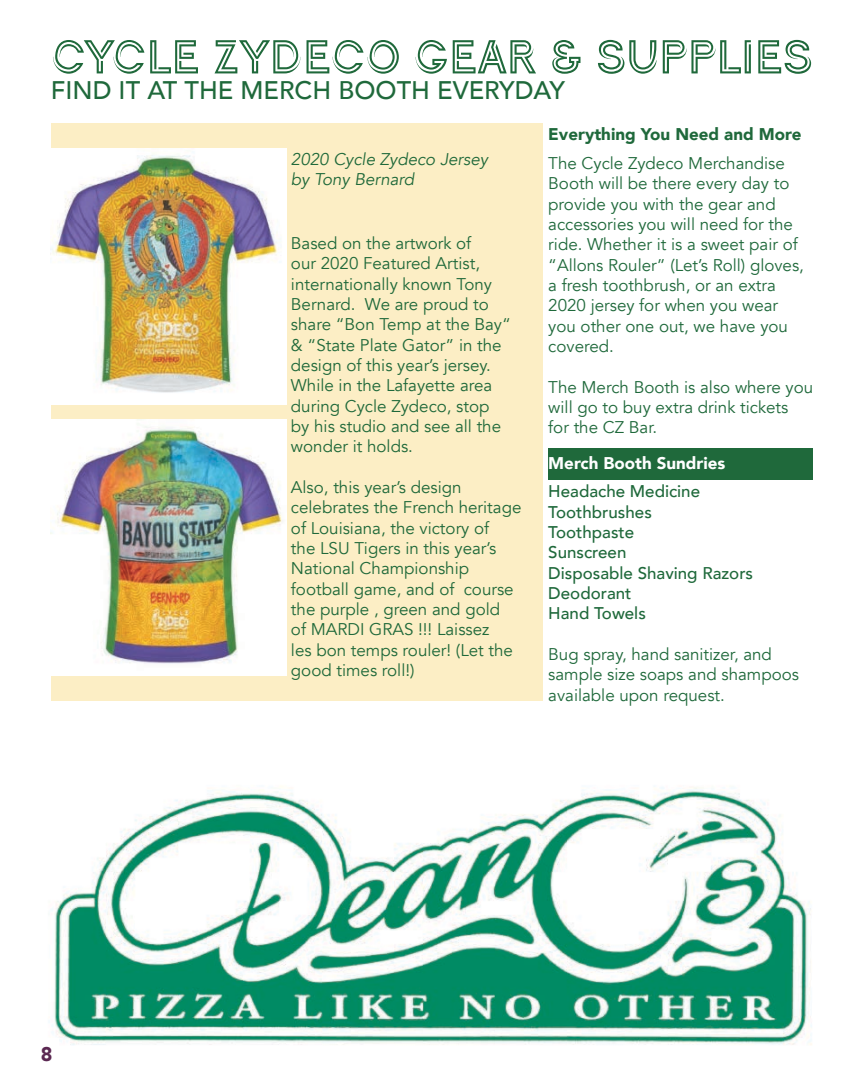
<style>
.page{position:relative;width:864px;height:1080px;background:#fff}
.page>*{position:absolute;margin:0;border:0;box-sizing:border-box;transform-origin:0 0}
.t1{font:50.55px "Continuo";color:#1f693b}
.t2{font:500 25.35px "Avenir";color:#1f693b}
.t3{font:900 19.8px "Avenir";color:#5b2852}
.t4{font:16.95px/20.4px "Avenir";color:#1f693b}
.t5{font:500 16.95px/20.4px "Avenir";color:#1f693b}
.t6{font:italic 16.95px/20.4px "Avenir";color:#1f693b}
.t7{font:900 16.95px "Avenir";color:#1f693b}
.t8{font:900 16.95px "Avenir";color:#fff}
</style>
<div class="page">
<div style="left:548px;top:449px;width:265px;height:31px;background:#1f693b"></div>
<div style="left:51px;top:123px;width:492px;height:578px;background:#fceec5"></div>
<img style="left:49px;top:786px;width:763px;height:259px">
<div style="left:35px;top:1038px;width:24px;height:25px;background:#fff"></div>
<img style="left:51px;top:148px;width:235px;height:257px">
<img style="left:51px;top:419px;width:235px;height:257px">
<h1 class="t1" style="left:51px;top:32px;width:764px">CYCLE ZYDECO GEAR &amp; SUPPLIES</h1>
<h2 class="t2" style="left:51px;top:68px;width:516px">FIND IT AT THE MERCH BOOTH EVERYDAY</h2>
<p class="t3" style="left:41px;top:1037px;width:13px">8</p>
<p class="t6" style="left:291px;top:149px;width:199px">2020 Cycle Zydeco Jersey by Tony Bernard</p>
<p class="t4" style="left:291px;top:233px;width:221px">Based on the artwork of<br>our 2020 Featured Artist, internationally known Tony<br>Bernard. We are proud to share “Bon Temp at the Bay“ &amp; “State Plate Gator” in the design of this year’s jersey.<br>While in the Lafayette area during Cycle Zydeco, stop by his studio and see all the wonder it holds.</p>
<p class="t4" style="left:291px;top:477px;width:232px">Also, this year’s design celebrates the French heritage of Louisiana, the victory of<br>the LSU Tigers in this year’s<br>National Championship football game, and of course the purple , green and gold<br>of MARDI GRAS !!! Laissez<br>les bon temps rouler! (Let the good times roll!)</p>
<p class="t7" style="left:548px;top:120px;width:255px">Everything You Need and More</p>
<p class="t4" style="left:548px;top:153px;width:257px">The Cycle Zydeco Merchandise<br>Booth will be there every day to provide you with the gear and accessories you will need for the ride. Whether it is a sweet pair of “Allons Rouler” (Let’s Roll) gloves, a fresh toothbrush, or an extra<br>2020 jersey for when you wear you other one out, we have you covered.</p>
<p class="t4" style="left:548px;top:377px;width:266px">The Merch Booth is also where you will go to buy extra drink tickets for the CZ Bar.</p>
<p class="t8" style="left:548px;top:448px;width:179px">Merch Booth Sundries</p>
<p class="t5" style="left:548px;top:480px;width:206px">Headache Medicine<br>Toothbrushes<br>Toothpaste<br>Sunscreen<br>Disposable Shaving Razors<br>Deodorant<br>Hand Towels</p>
<p class="t4" style="left:548px;top:644px;width:252px">Bug spray, hand sanitizer, and sample size soaps and shampoos available upon request.</p>
</div>
